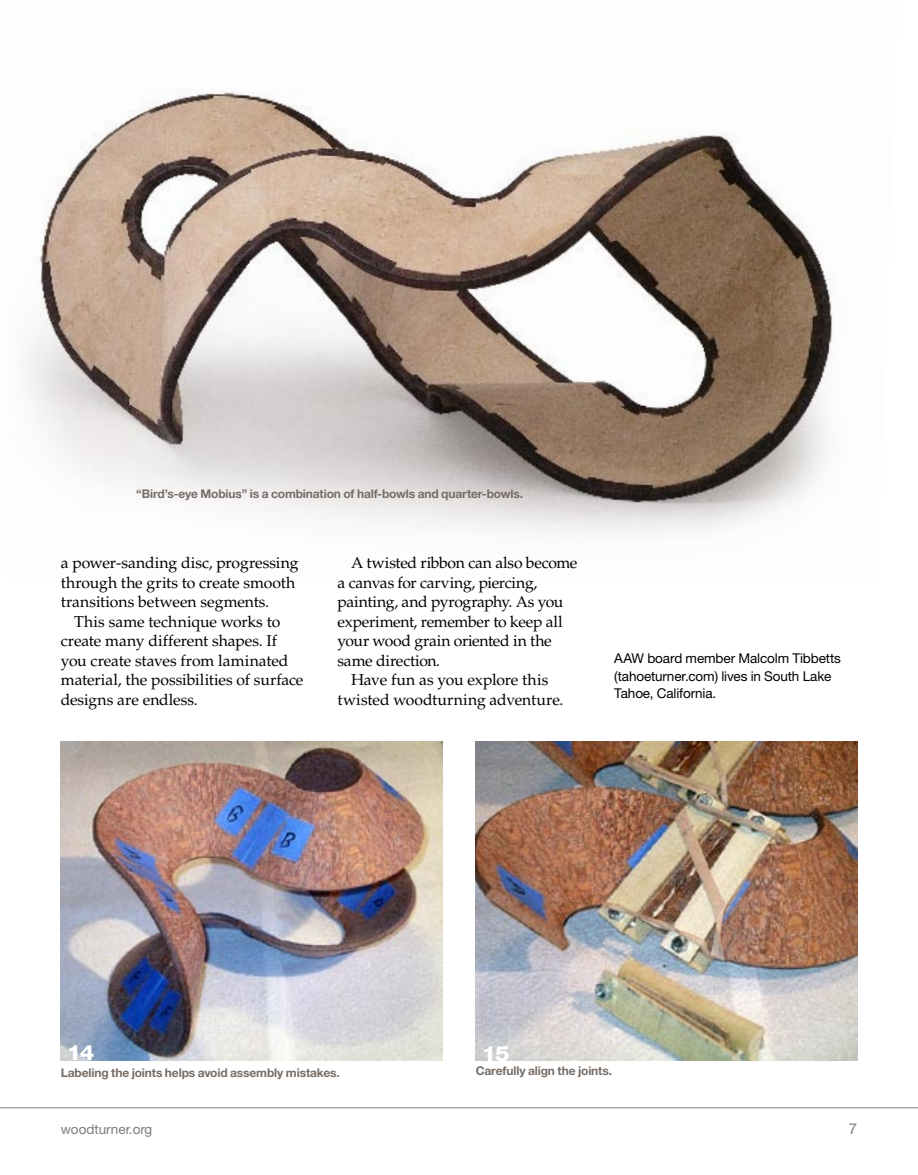
<style>
.page{position:relative;width:918px;height:1175px;background:#fff}
.page>*{position:absolute;margin:0;border:0;box-sizing:border-box;transform-origin:0 0}
.t1{font:800 21px "Helvetica Neue LT Std";color:#fff;scale:1.1 1}
._04_AAW_Body_Roman_O{font:15.75px/19.5px "Palatino LT Std";letter-spacing:-.01em;color:#000}
.t2{font:15px "Helvetica Neue LT Std";color:#7c7c7c}
._09_AAW_Byline_O{font:13.5px/17.2px "Helvetica Neue LT Std";letter-spacing:-.01em;color:#000}
.t3{font:13.5px "Helvetica Neue LT Std";color:#7c7c7c}
._06_AAW_Caption_O{font:700 12px "Helvetica Neue LT Std";letter-spacing:-.01em;color:#776d66}
</style>
<div class="page">
<hr style="left:0;top:1107px;width:918px;height:1px;background:#7c7c7c">
<img style="left:61px;top:741px;width:381px;height:319px">
<img style="left:476px;top:741px;width:381px;height:319px">
<img style="left:26px;top:92px;width:807px;height:443px">
<p class="_06_AAW_Caption_O" style="left:136px;top:486px;width:388px">“Bird’s-eye Mobius” is a combination of half-bowls and quarter-bowls.</p>
<p class="_04_AAW_Body_Roman_O" style="left:61px;top:553px;width:239px">a power-sanding disc, progressing through the grits to create smooth transitions between segments.</p>
<p class="_04_AAW_Body_Roman_O" style="left:61px;top:611px;width:244px;text-indent:14px">This same technique works to create many different shapes. If you create staves from laminated material, the possibilities of surface designs are endless.</p>
<p class="_04_AAW_Body_Roman_O" style="left:338px;top:553px;width:241px;text-indent:14px">A twisted ribbon can also become a canvas for carving, piercing, painting, and pyrography. As you experiment, remember to keep all your wood grain oriented in the same direction.</p>
<p class="_04_AAW_Body_Roman_O" style="left:338px;top:670px;width:227px;text-align:center">Have fun as you explore this twisted woodturning adventure.</p>
<p class="_09_AAW_Byline_O" style="left:614px;top:649px;width:228px">AAW board member Malcolm Tibbetts (tahoeturner.com) lives in South Lake<br>Tahoe, California.</p>
<p class="t1" style="left:67px;top:1040px;width:27px">14</p>
<p class="_06_AAW_Caption_O" style="left:61px;top:1064px;width:281px">Labeling the joints helps avoid assembly mistakes.</p>
<p class="t1" style="left:482px;top:1040px;width:27px">15</p>
<p class="_06_AAW_Caption_O" style="left:476px;top:1063px;width:138px">Carefully align the joints.</p>
<p class="t3" style="left:61px;top:1120px;width:93px">woodturner.org</p>
<p class="t2" style="left:849px;top:1119px;width:10px">7</p>
</div>
